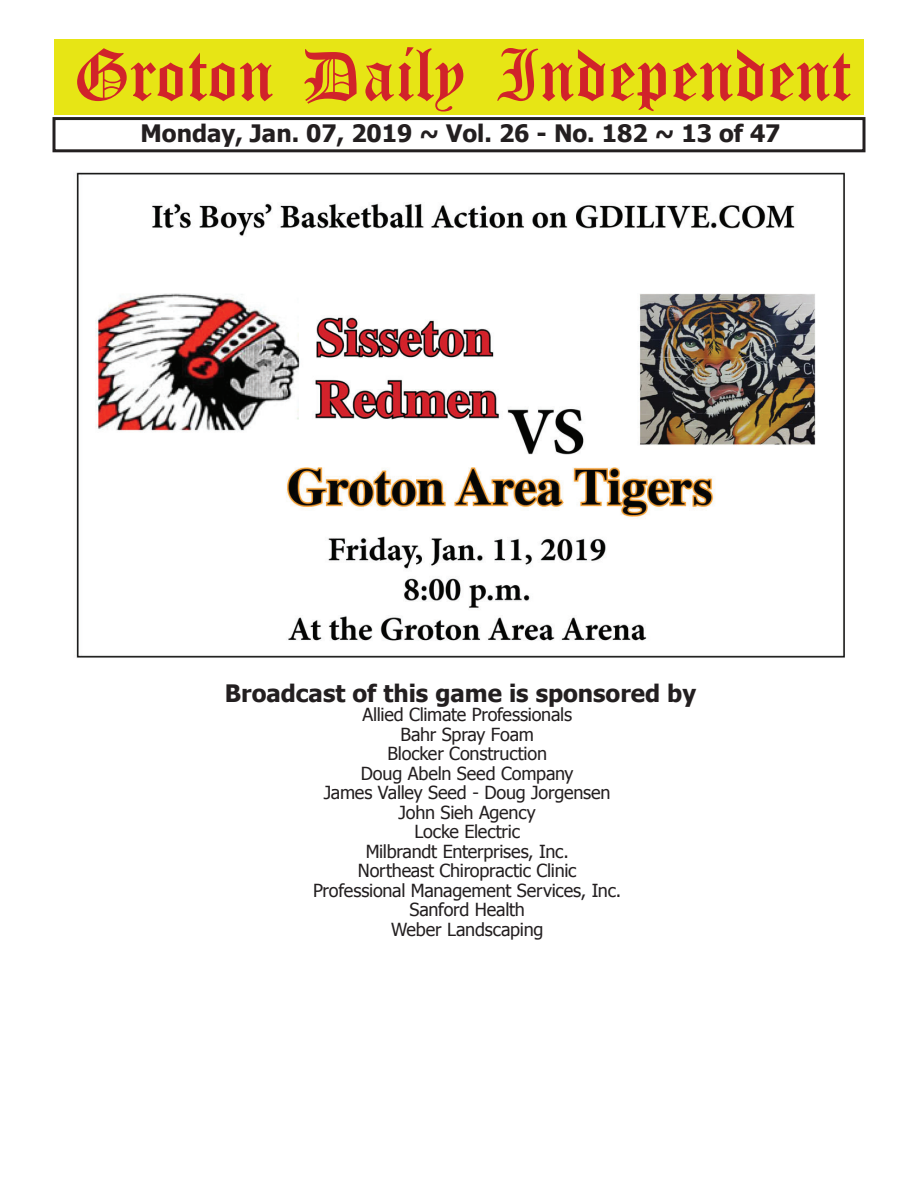
<style>
.page{position:relative;width:918px;height:1188px;background:#fff}
.page>*{position:absolute;margin:0;border:0;box-sizing:border-box;transform-origin:0 0}
.t1{font:54px "Old English Five";color:#d1232a}
.t2{font:700 24px "Tahoma";color:#231f20}
.t3{font:18px/19.5px "Tahoma";letter-spacing:-.01em;color:#231f20;text-align:center}
</style>
<div class="page">
<div style="left:52px;top:117px;width:814px;height:35px;border:3px solid #231f20"></div>
<div style="left:54px;top:40px;width:810px;height:75px;background:#e7e515"></div>
<img style="left:76px;top:172px;width:769px;height:486px">
<h1 class="t1" style="left:73px;top:50px;width:779px">Groton Daily Independent</h1>
<h2 class="t2" style="left:141px;top:116px;width:642px">Monday, Jan. 07, 2019 ~ Vol. 26 - No. 182 ~ 13 of 47</h2>
<h2 class="t2" style="left:225px;top:676px;width:473px">Broadcast of this game is sponsored by</h2>
<p class="t3" style="left:313px;top:704px;width:310px">Allied Climate Professionals<br>Bahr Spray Foam<br>Blocker Construction<br>Doug Abeln Seed Company<br>James Valley Seed - Doug Jorgensen<br>John Sieh Agency<br>Locke Electric<br>Milbrandt Enterprises, Inc.<br>Northeast Chiropractic Clinic<br>Professional Management Services, Inc.<br>Sanford Health<br>Weber Landscaping</p>
</div>
